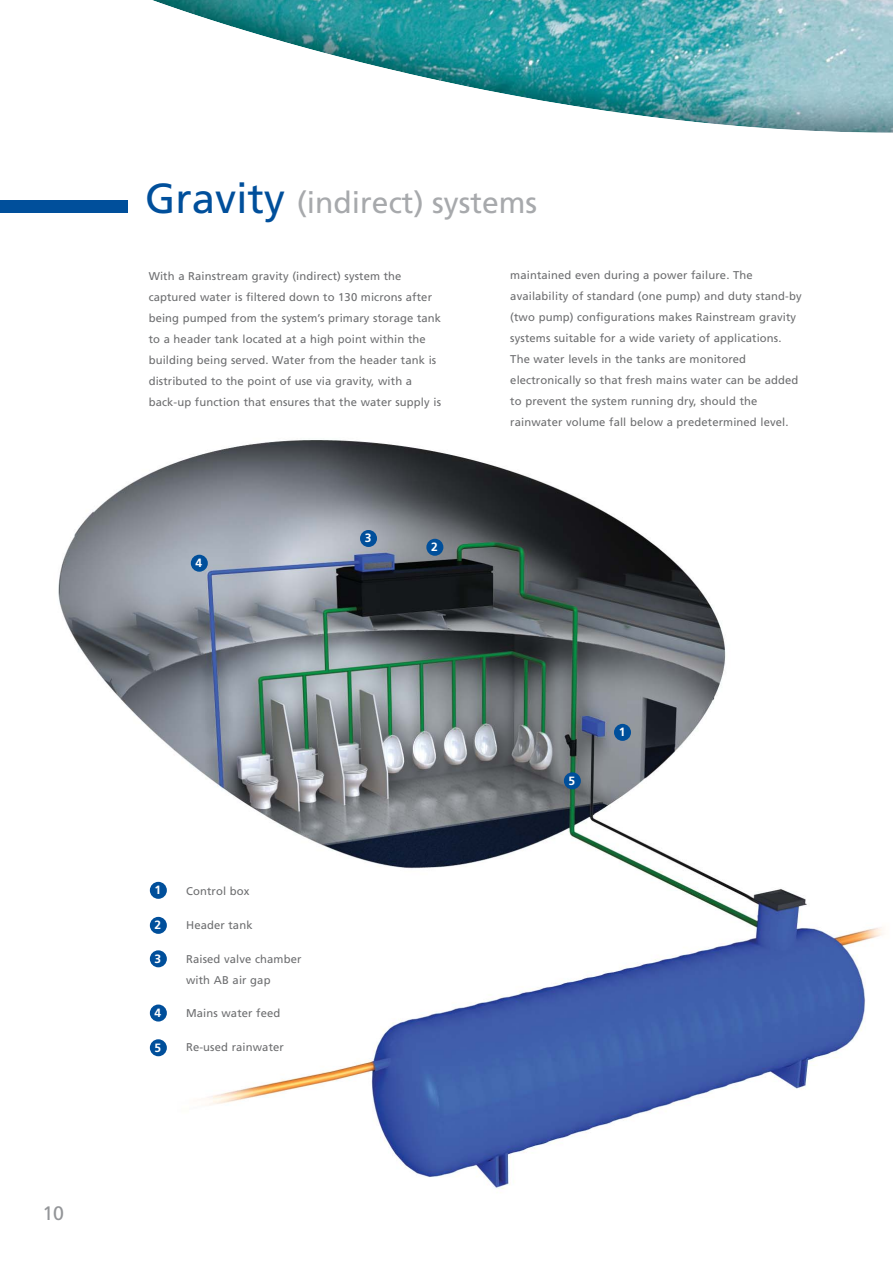
<style>
.page{position:relative;width:893px;height:1263px;background:#fff}
.page>*{position:absolute;margin:0;border:0;box-sizing:border-box;transform-origin:0 0}
.t1{font:30px "Frutiger";color:#a7a9ac}
.t2{font:19.5px "Frutiger";color:#939598}
.t3{font:700 12px "Frutiger";color:#fff}
.t4{font:11.25px/21px "Frutiger";letter-spacing:.01em;color:#6d6e70}
.s1{font-size:42px;color:#004f9b}
</style>
<div class="page">
<div style="left:0;top:200px;width:127px;height:13px;background:#004f9b"></div>
<img style="left:58px;top:440px;width:825px;height:750px">
<img style="left:440px;top:0;width:452px;height:133px">
<img style="left:232px;top:0;width:208px;height:81px">
<img style="left:152px;top:0;width:80px;height:27px">
<div style="left:614px;top:724px;width:17px;height:17px;background:#004f9b;border-radius:50%"></div>
<div style="left:191px;top:555px;width:17px;height:17px;background:#004f9b;border-radius:50%"></div>
<div style="left:564px;top:772px;width:17px;height:17px;background:#004f9b;border-radius:50%"></div>
<div style="left:426px;top:539px;width:17px;height:17px;background:#004f9b;border-radius:50%"></div>
<div style="left:360px;top:530px;width:17px;height:17px;background:#004f9b;border-radius:50%"></div>
<div style="left:150px;top:882px;width:17px;height:17px;background:#004f9b;border-radius:50%"></div>
<div style="left:150px;top:917px;width:17px;height:17px;background:#004f9b;border-radius:50%"></div>
<div style="left:150px;top:950px;width:17px;height:17px;background:#004f9b;border-radius:50%"></div>
<div style="left:150px;top:1005px;width:17px;height:17px;background:#004f9b;border-radius:50%"></div>
<div style="left:150px;top:1039px;width:17px;height:17px;background:#004f9b;border-radius:50%"></div>
<h2 class="t2" style="left:42px;top:1205px;width:23px">10</h2>
<h1 class="t1" style="left:145px;top:190px;width:393px"><span class="s1">Gravity</span> (indirect) systems</h1>
<p class="t4" style="left:149px;top:266px;width:294px">With a Rainstream gravity (indirect) system the captured water is filtered down to 130 microns after being pumped from the system’s primary storage tank to a header tank located at a high point within the building being served. Water from the header tank is distributed to the point of use via gravity, with a back-up function that ensures that the water supply is</p>
<p class="t4" style="left:510px;top:266px;width:293px">maintained even during a power failure. The availability of standard (one pump) and duty stand-by (two pump) configurations makes Rainstream gravity systems suitable for a wide variety of applications.<br>The water levels in the tanks are monitored electronically so that fresh mains water can be added to prevent the system running dry, should the rainwater volume fall below a predetermined level.</p>
<p class="t3" style="left:196px;top:558px;width:8px">4</p>
<p class="t3" style="left:365px;top:533px;width:8px">3</p>
<p class="t3" style="left:431px;top:542px;width:8px">2</p>
<p class="t3" style="left:155px;top:885px;width:8px">1</p>
<p class="t3" style="left:155px;top:920px;width:8px">2</p>
<p class="t3" style="left:155px;top:954px;width:8px">3</p>
<p class="t3" style="left:155px;top:1008px;width:8px">4</p>
<p class="t3" style="left:155px;top:1043px;width:8px">5</p>
<p class="t4" style="left:186px;top:882px;width:65px">Control box</p>
<p class="t4" style="left:186px;top:915px;width:68px">Header tank</p>
<p class="t4" style="left:186px;top:949px;width:117px">Raised valve chamber with AB air gap</p>
<p class="t4" style="left:186px;top:1004px;width:96px">Mains water feed</p>
<p class="t4" style="left:186px;top:1038px;width:99px">Re-used rainwater</p>
<p class="t3" style="left:568px;top:776px;width:8px">5</p>
<p class="t3" style="left:618px;top:727px;width:8px">1</p>
</div>
